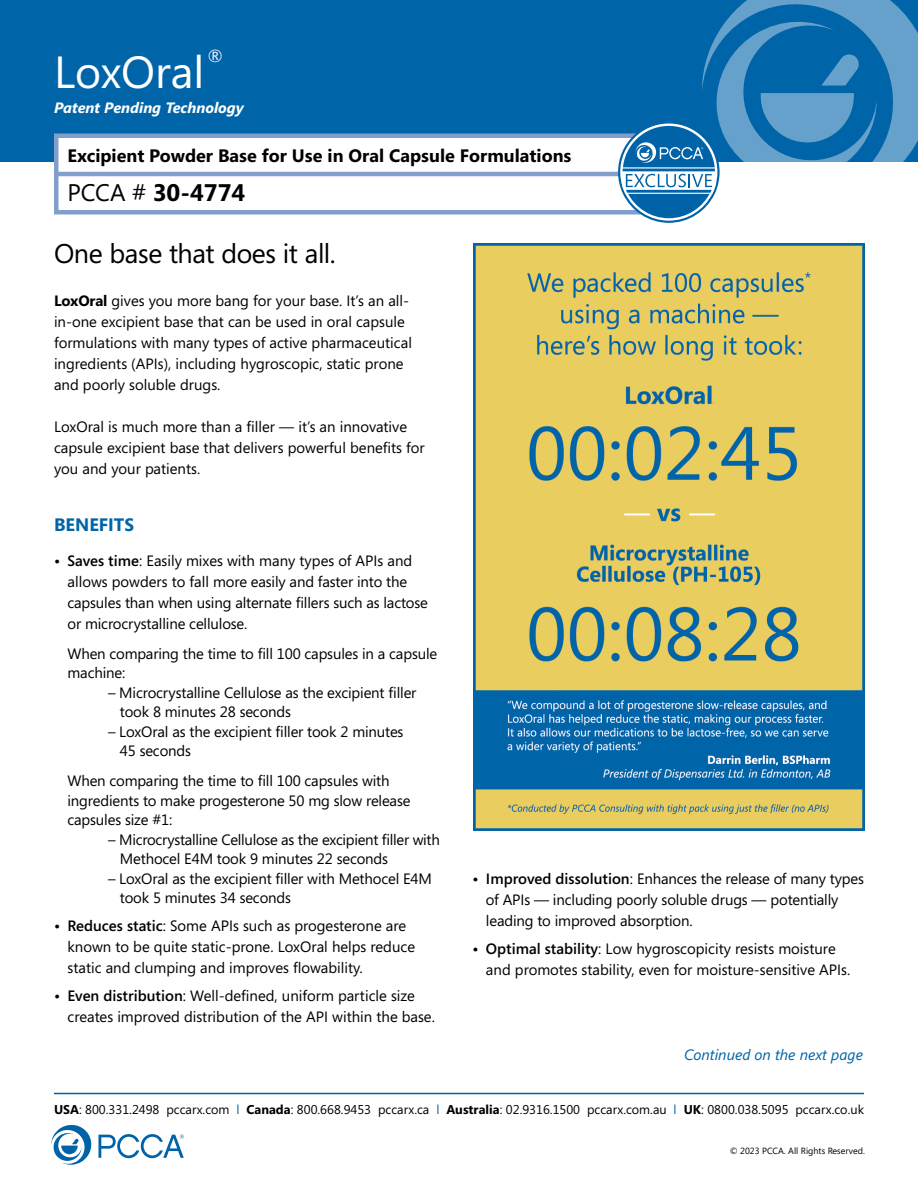
<style>
.page{position:relative;width:918px;height:1188px;background:#fff}
.page>*{position:absolute;margin:0;border:0;box-sizing:border-box;transform-origin:0 0}
.t1{font:45px "Segoe";color:#fff}
.t2{font:27px "Segoe";letter-spacing:-.015em;color:#000}
.t3{font:700 24px "Segoe";color:#000}
.t4{font:700 18px "Segoe";color:#000}
.t5{font:700 18px "Segoe";color:#0064a8}
.t6{font:17.55px "Segoe";color:#fff}
.t7{font:15px/21px "Segoe";letter-spacing:-.01em;color:#000}
.t8{font:italic 700 15px "Segoe";color:#fff}
.t9{font:italic 15px "Segoe";color:#0064a8}
.t10{font:12.75px "Segoe";color:#000}
.t11{font:9px "Segoe";color:#000}
.s1{font-weight:400}
.s2{font-weight:700}
.s3{font-weight:600}
.s4{color:#0064a8}
</style>
<div class="page">
<svg style="left:51px;top:1125px;width:133px;height:40px"></svg>
<div style="left:0;top:0;width:918px;height:162px;background:#0064a8"></div>
<svg style="left:728px;top:0;width:190px;height:162px;fill:#65a1ca"></svg>
<hr style="left:54px;top:1093px;width:810px;height:1px;background:#0064a8">
<div style="left:54px;top:134px;width:601px;height:80px;background:#fff;border:4px solid #829ecb"></div>
<hr style="left:54px;top:172px;width:601px;height:4px;background:#829ecb">
<img style="left:473px;top:243px;width:392px;height:587px">
<svg style="left:618px;top:18px;width:259px;height:205px"></svg>
<p class="t6" style="left:208px;top:44px;width:17px">®</p>
<h1 class="t1" style="left:54px;top:41px;width:152px">LoxOral</h1>
<p class="t8" style="left:54px;top:99px;width:191px">Patent Pending Technology</p>
<p class="t4" style="left:68px;top:142px;width:506px">Excipient Powder Base for Use in Oral Capsule Formulations</p>
<h3 class="t3" style="left:68px;top:175px;width:179px"><span class="s1">PCCA #</span> 30-4774</h3>
<h2 class="t2" style="left:54px;top:235px;width:283px">One base that does it all.</h2>
<p class="t7" style="left:54px;top:290px;width:359px"><span class="s2">LoxOral</span> gives you more bang for your base. It’s an all&shy;in-one excipient base that can be used in oral capsule formulations with many types of active pharmaceutical ingredients (APIs), including hygroscopic, static prone and poorly soluble drugs.</p>
<p class="t7" style="left:54px;top:416px;width:372px">LoxOral is much more than a filler — it’s an innovative capsule excipient base that delivers powerful benefits for you and your patients.</p>
<p class="t5" style="left:54px;top:512px;width:82px">BENEFITS</p>
<p class="t7" style="left:67px;top:550px;width:362px;text-indent:-13px"><span class="s3">• Saves time</span>: Easily mixes with many types of APIs and allows powders to fall more easily and faster into the capsules than when using alternate fillers such as lactose or microcrystalline cellulose.</p>
<p class="t7" style="left:67px;top:643px;width:371px;line-height:19.5px">When comparing the time to fill 100 capsules in a capsule machine:</p>
<p class="t7" style="left:120px;top:682px;width:298px;line-height:19.5px;text-indent:-12px">– Microcrystalline Cellulose as the excipient filler took 8 minutes 28 seconds</p>
<p class="t7" style="left:120px;top:721px;width:285px;line-height:19.5px;text-indent:-12px">– LoxOral as the excipient filler took 2 minutes<br>45 seconds</p>
<p class="t7" style="left:67px;top:771px;width:344px;line-height:19.5px">When comparing the time to fill 100 capsules with ingredients to make progesterone 50 mg slow release capsules size #1:</p>
<p class="t7" style="left:120px;top:829px;width:322px;line-height:19.5px;text-indent:-12px">– Microcrystalline Cellulose as the excipient filler with<br>Methocel E4M took 9 minutes 22 seconds</p>
<p class="t7" style="left:120px;top:868px;width:314px;line-height:19.5px;text-indent:-12px">– LoxOral as the excipient filler with Methocel E4M took 5 minutes 34 seconds</p>
<p class="t7" style="left:68px;top:915px;width:349px;text-indent:-14px"><span class="s3">• Reduces static</span>: Some APIs such as progesterone are known to be quite static-prone. LoxOral helps reduce static and clumping and improves flowability.</p>
<p class="t7" style="left:68px;top:985px;width:369px;text-indent:-13px"><span class="s3">• Even distribution</span>: Well-defined, uniform particle size creates improved distribution of the API within the base.</p>
<p class="t7" style="left:486px;top:868px;width:379px;text-indent:-14px"><span class="s3">• Improved dissolution</span>: Enhances the release of many types of APIs — including poorly soluble drugs — potentially leading to improved absorption.</p>
<p class="t7" style="left:486px;top:938px;width:366px;text-indent:-14px"><span class="s3">• Optimal stability</span>: Low hygroscopicity resists moisture and promotes stability, even for moisture-sensitive APIs.</p>
<p class="t9" style="left:684px;top:1046px;width:180px">Continued on the next page</p>
<p class="t10" style="left:54px;top:1101px;width:812px"><span class="s2">USA</span>: 800.331.2498 pccarx.com <span class="s4">l</span> <span class="s2">Canada</span>: 800.668.9453 pccarx.ca <span class="s4">l</span> <span class="s2">Australia</span>: 02.9316.1500 pccarx.com.au <span class="s4">l</span> <span class="s2">UK</span>: 0800.038.5095 pccarx.co.uk</p>
<p class="t11" style="left:730px;top:1145px;width:137px">© 2023 PCCA. All Rights Reserved.</p>
</div>
